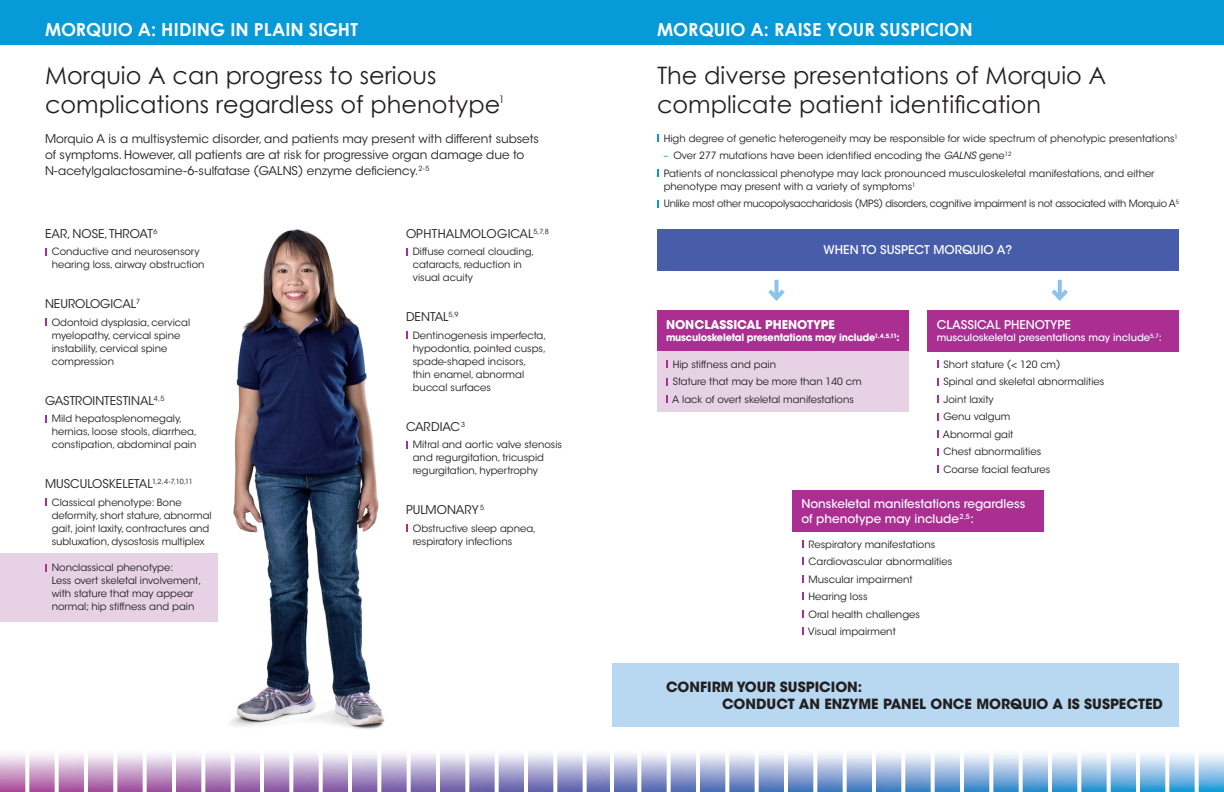
<style>
.page{position:relative;width:1224px;height:792px;background:#fff}
.page>*{position:absolute;margin:0;border:0;box-sizing:border-box;transform-origin:0 0}
.t1{font:24px/28.8px "Century Gothic";color:#231f20}
.t2{font:700 18px "Century Gothic";color:#fff}
.t3{font:700 14px/17.5px "ITC Avant Garde Std";color:#231f20}
.t4{font:12px/16px "ITC Avant Garde Std";color:#231f20}
.t5{font:500 12px/14.4px "ITC Avant Garde Std";color:#fff}
.t6{font:700 12px "ITC Avant Garde Std";color:#fff}
.t7{font:10.5px "Century Gothic";color:#231f20}
.t8{font:10px/13px "ITC Avant Garde Std";color:#231f20}
.t9{font:10px/17.5px "ITC Avant Garde Std";letter-spacing:-.025em;color:#231f20}
.t10{font:700 10px "ITC Avant Garde Std";letter-spacing:-.02em;color:#fff}
.t11{font:500 10px "ITC Avant Garde Std";color:#fff}
.s1{color:#069ad9}
.s2{font-style:italic}
</style>
<div class="page">
<img style="left:217px;top:229px;width:191px;height:500px">
<div style="left:0;top:0;width:1224px;height:45px;background:#069ad9"></div>
<div style="left:792px;top:490px;width:252px;height:42px;background:#ab2e92"></div>
<svg style="left:802px;top:540px;width:2px;height:8px"></svg>
<svg style="left:802px;top:557px;width:2px;height:8px"></svg>
<svg style="left:802px;top:575px;width:2px;height:8px"></svg>
<svg style="left:802px;top:592px;width:2px;height:8px"></svg>
<svg style="left:802px;top:610px;width:2px;height:8px"></svg>
<svg style="left:802px;top:627px;width:2px;height:8px"></svg>
<div style="left:928px;top:310px;width:251px;height:41px;background:#ab2e92"></div>
<div style="left:657px;top:310px;width:251px;height:41px;background:#ab2e92"></div>
<div style="left:657px;top:351px;width:251px;height:61px;background:#e7d1e5"></div>
<svg style="left:666px;top:360px;width:2px;height:8px"></svg>
<svg style="left:666px;top:378px;width:2px;height:7px"></svg>
<svg style="left:666px;top:395px;width:2px;height:8px"></svg>
<div style="left:657px;top:229px;width:522px;height:41px;background:#475da9"></div>
<svg style="left:657px;top:134px;width:2px;height:8px"></svg>
<svg style="left:657px;top:169px;width:2px;height:8px"></svg>
<svg style="left:657px;top:200px;width:2px;height:7px"></svg>
<div style="left:0;top:553px;width:217px;height:69px;background:#e7d1e5"></div>
<svg style="left:45px;top:248px;width:2px;height:7px"></svg>
<svg style="left:45px;top:318px;width:2px;height:8px"></svg>
<svg style="left:45px;top:415px;width:2px;height:7px"></svg>
<svg style="left:45px;top:498px;width:2px;height:8px"></svg>
<svg style="left:45px;top:564px;width:2px;height:7px"></svg>
<svg style="left:406px;top:248px;width:2px;height:7px"></svg>
<svg style="left:406px;top:331px;width:2px;height:8px"></svg>
<svg style="left:406px;top:441px;width:2px;height:7px"></svg>
<svg style="left:406px;top:524px;width:2px;height:8px"></svg>
<div style="left:612px;top:664px;width:567px;height:63px;background:#b8d8f1"></div>
<svg style="left:774px;top:280px;width:4px;height:5px"></svg>
<svg style="left:768px;top:285px;width:17px;height:16px"></svg>
<svg style="left:1058px;top:280px;width:4px;height:5px"></svg>
<svg style="left:1051px;top:285px;width:17px;height:16px"></svg>
<img style="left:0;top:753px;width:1224px;height:39px">
<hr style="left:696px;top:736px;width:4px;height:56px;background:#fff">
<hr style="left:725px;top:736px;width:4px;height:56px;background:#fff">
<hr style="left:755px;top:736px;width:4px;height:56px;background:#fff">
<hr style="left:784px;top:736px;width:4px;height:56px;background:#fff">
<hr style="left:813px;top:736px;width:4px;height:56px;background:#fff">
<hr style="left:843px;top:736px;width:4px;height:56px;background:#fff">
<hr style="left:872px;top:736px;width:4px;height:56px;background:#fff">
<hr style="left:901px;top:736px;width:4px;height:56px;background:#fff">
<hr style="left:931px;top:736px;width:4px;height:56px;background:#fff">
<hr style="left:989px;top:736px;width:4px;height:56px;background:#fff">
<hr style="left:1019px;top:736px;width:4px;height:56px;background:#fff">
<hr style="left:1048px;top:736px;width:4px;height:56px;background:#fff">
<hr style="left:1077px;top:736px;width:4px;height:56px;background:#fff">
<hr style="left:1107px;top:736px;width:4px;height:56px;background:#fff">
<hr style="left:1136px;top:736px;width:4px;height:56px;background:#fff">
<hr style="left:960px;top:736px;width:4px;height:56px;background:#fff">
<hr style="left:1165px;top:736px;width:4px;height:56px;background:#fff">
<hr style="left:1195px;top:736px;width:4px;height:56px;background:#fff">
<hr style="left:637px;top:736px;width:4px;height:56px;background:#fff">
<hr style="left:667px;top:736px;width:4px;height:56px;background:#fff">
<hr style="left:84px;top:736px;width:4px;height:56px;background:#fff">
<hr style="left:113px;top:736px;width:4px;height:56px;background:#fff">
<hr style="left:143px;top:736px;width:4px;height:56px;background:#fff">
<hr style="left:172px;top:736px;width:4px;height:56px;background:#fff">
<hr style="left:201px;top:736px;width:4px;height:56px;background:#fff">
<hr style="left:231px;top:736px;width:4px;height:56px;background:#fff">
<hr style="left:260px;top:736px;width:4px;height:56px;background:#fff">
<hr style="left:289px;top:736px;width:4px;height:56px;background:#fff">
<hr style="left:319px;top:736px;width:4px;height:56px;background:#fff">
<hr style="left:377px;top:736px;width:4px;height:56px;background:#fff">
<hr style="left:407px;top:736px;width:4px;height:56px;background:#fff">
<hr style="left:436px;top:736px;width:4px;height:56px;background:#fff">
<hr style="left:465px;top:736px;width:4px;height:56px;background:#fff">
<hr style="left:495px;top:736px;width:4px;height:56px;background:#fff">
<hr style="left:524px;top:736px;width:4px;height:56px;background:#fff">
<hr style="left:348px;top:736px;width:4px;height:56px;background:#fff">
<hr style="left:553px;top:736px;width:4px;height:56px;background:#fff">
<hr style="left:583px;top:736px;width:4px;height:56px;background:#fff">
<hr style="left:25px;top:736px;width:4px;height:56px;background:#fff">
<hr style="left:55px;top:736px;width:4px;height:56px;background:#fff">
<hr style="left:610px;top:736px;width:4px;height:56px;background:#fff">
<h2 class="t2" style="left:45px;top:16px;width:315px">MORQUIO A: HIDING IN PLAIN SIGHT</h2>
<h1 class="t1" style="left:45px;top:61px;width:457px">Morquio A can progress to serious complications regardless of phenotype</h1>
<p class="t7" style="left:499px;top:91px;width:7px">1</p>
<p class="t4" style="left:45px;top:131px;width:496px">Morquio A is a multisystemic disorder, and patients may present with different subsets of symptoms. However, all patients are at risk for progressive organ damage due to<br>N-acetylgalactosamine-6-sulfatase (GALNS) enzyme deficiency.<sup>2-5</sup></p>
<p class="t4" style="left:45px;top:226px;width:114px">EAR, NOSE, THROAT<sup>6</sup></p>
<p class="t8" style="left:52px;top:245px;width:154px">Conductive and neurosensory hearing loss, airway obstruction</p>
<p class="t4" style="left:45px;top:296px;width:97px">NEUROLOGICAL<sup>7</sup></p>
<p class="t8" style="left:52px;top:316px;width:140px">Odontoid dysplasia, cervical myelopathy, cervical spine instability, cervical spine compression</p>
<p class="t4" style="left:45px;top:393px;width:121px">GASTROINTESTINAL<sup>4,5</sup></p>
<p class="t8" style="left:52px;top:412px;width:147px">Mild hepatosplenomegaly, hernias, loose stools, diarrhea, constipation, abdominal pain</p>
<p class="t4" style="left:45px;top:476px;width:149px">MUSCULOSKELETAL<sup>1,2,4-7,10,11</sup></p>
<p class="t8" style="left:52px;top:496px;width:161px">Classical phenotype: Bone deformity, short stature, abnormal gait, joint laxity, contractures and subluxation, dysostosis multiplex</p>
<p class="t8" style="left:52px;top:561px;width:151px">Nonclassical phenotype:<br>Less overt skeletal involvement, with stature that may appear normal; hip stiffness and pain</p>
<p class="t4" style="left:406px;top:226px;width:144px">OPHTHALMOLOGICAL<sup>5,7,8</sup></p>
<p class="t8" style="left:413px;top:245px;width:123px">Diffuse corneal clouding, cataracts, reduction in visual acuity</p>
<p class="t4" style="left:406px;top:309px;width:54px">DENTAL<sup>5,9</sup></p>
<p class="t8" style="left:413px;top:329px;width:135px">Dentinogenesis imperfecta, hypodontia, pointed cusps, spade-shaped incisors, thin enamel, abnormal buccal surfaces</p>
<p class="t4" style="left:406px;top:419px;width:61px">CARDIAC<sup>3</sup></p>
<p class="t8" style="left:413px;top:438px;width:151px">Mitral and aortic valve stenosis and regurgitation, tricuspid regurgitation, hypertrophy</p>
<p class="t4" style="left:406px;top:502px;width:79px">PULMONARY <sup>5</sup></p>
<p class="t8" style="left:413px;top:522px;width:125px">Obstructive sleep apnea, respiratory infections</p>
<h2 class="t2" style="left:657px;top:16px;width:317px">MORQUIO A: RAISE YOUR SUSPICION</h2>
<h1 class="t1" style="left:657px;top:61px;width:451px">The diverse presentations of Morquio A complicate patient identification</h1>
<p class="t8" style="left:664px;top:132px;width:516px">High degree of genetic heterogeneity may be responsible for wide spectrum of phenotypic presentations<sup>1</sup></p>
<p class="t8" style="left:663px;top:147px;width:493px;line-height:17.5px"><span class="s1">–</span> Over 277 mutations have been identified encoding the <span class="s2">GALNS</span> gene<sup>12<br></sup>Patients of nonclassical phenotype may lack pronounced musculoskeletal manifestations, and either</p>
<p class="t9" style="left:664px;top:178px;width:517px">phenotype may present with a variety of symptoms<sup>1<br></sup>Unlike most other mucopolysaccharidosis (MPS) disorders, cognitive impairment is not associated with Morquio A<sup>5</sup></p>
<p class="t5" style="left:824px;top:243px;width:190px">WHEN TO SUSPECT MORQUIO A?</p>
<p class="t6" style="left:666px;top:317px;width:170px">NONCLASSICAL PHENOTYPE</p>
<p class="t10" style="left:666px;top:331px;width:235px">musculoskeletal presentations may include<sup>1,4,5,11</sup>:</p>
<p class="t8" style="left:672px;top:356px;width:191px;line-height:17.5px">Hip stiffness and pain<br>Stature that may be more than 140 cm<br>A lack of overt skeletal manifestations</p>
<p class="t5" style="left:937px;top:318px;width:136px">CLASSICAL PHENOTYPE</p>
<p class="t11" style="left:937px;top:331px;width:226px">musculoskeletal presentations may include<sup>5,7</sup>:</p>
<p class="t8" style="left:943px;top:356px;width:163px;line-height:17.5px">Short stature (&lt; 120 cm)<br>Spinal and skeletal abnormalities<br>Joint laxity<br>Genu valgum<br>Abnormal gait<br>Chest abnormalities<br>Coarse facial features</p>
<p class="t5" style="left:801px;top:497px;width:225px">Nonskeletal manifestations regardless of phenotype may include<sup>2,5</sup>:</p>
<p class="t8" style="left:808px;top:535px;width:146px;line-height:17.5px">Respiratory manifestations<br>Cardiovascular abnormalities<br>Muscular impairment<br>Hearing loss<br>Oral health challenges<br>Visual impairment</p>
<h3 class="t3" style="left:722px;top:678px;width:442px;text-indent:-56px">CONFIRM YOUR SUSPICION:<br>CONDUCT AN ENZYME PANEL ONCE MORQUIO A IS SUSPECTED</h3>
</div>
